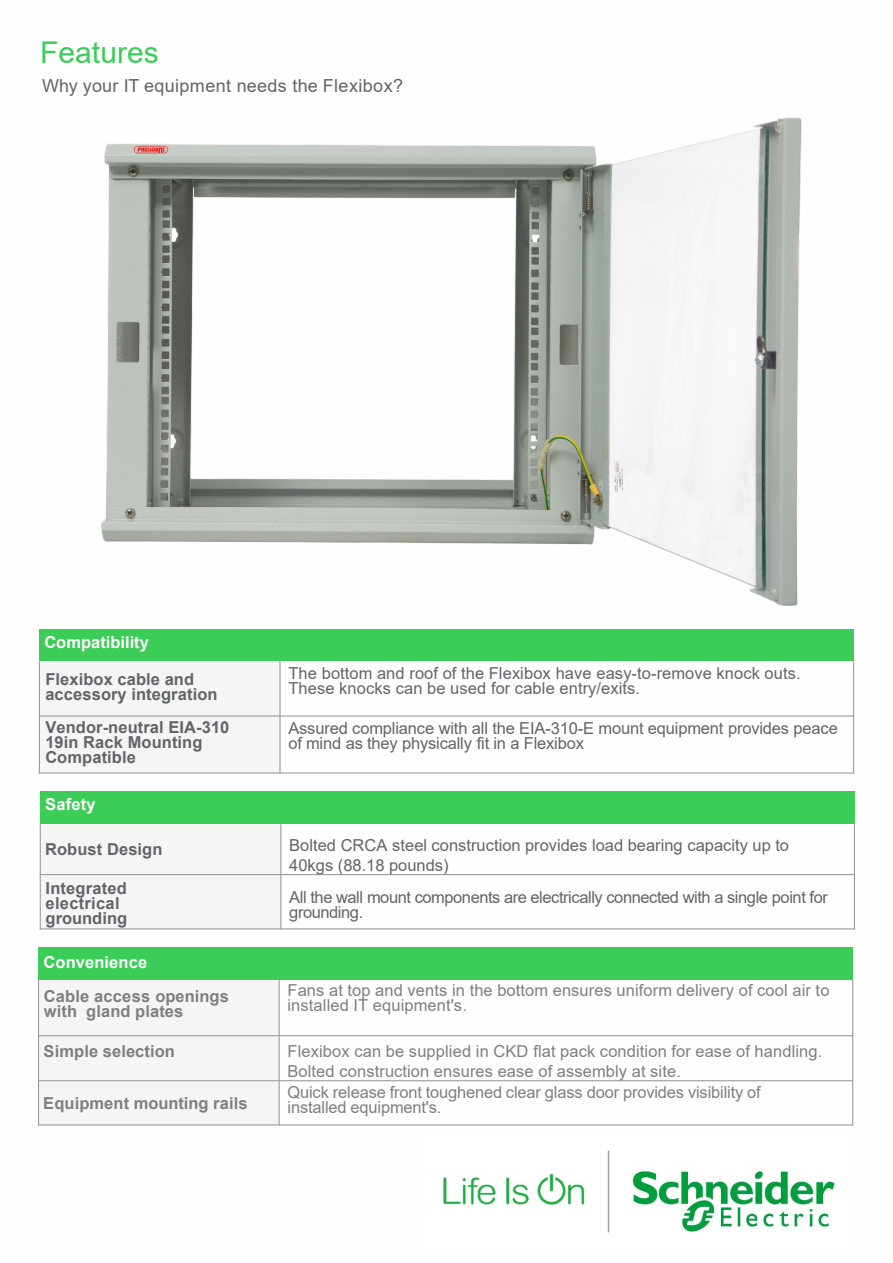
<style>
.page{position:relative;width:893px;height:1263px;background:#fff}
.page>*{position:absolute;margin:0;border:0;box-sizing:border-box;transform-origin:0 0}
.t1{font:30px "Arial";letter-spacing:.005em;color:#3ccc58}
.t2{font:18px "Arial";letter-spacing:.02em;color:#616469}
.t3{font:16.5px/15px "Arial";letter-spacing:-.01em;color:#616469}
.t4{font:16.5px/15px "Arial";letter-spacing:.005em;color:#7f7f7f}
.t5{font:700 16.5px/15px "Arial";letter-spacing:.005em;color:#616469}
.t6{font:700 16.5px/15px "Arial";letter-spacing:.005em;color:#7f7f7f}
.t7{font:700 16.5px "Arial";color:#fefefe}
.t8{font:700 16.5px "Arial";letter-spacing:.005em;color:#fff}
</style>
<div class="page">
<div style="left:39px;top:629px;width:814px;height:32px;background:#3ccc58"></div>
<div style="left:39px;top:661px;width:241px;height:55px;background:#f5f5f5"></div>
<div style="left:39px;top:716px;width:241px;height:57px;background:#f5f5f5"></div>
<hr style="left:279px;top:661px;width:1px;height:113px;background:#9d9d9d">
<hr style="left:39px;top:715px;width:815px;height:2px;background:#9d9d9d">
<hr style="left:39px;top:661px;width:1px;height:113px;background:#9d9d9d">
<hr style="left:853px;top:661px;width:1px;height:113px;background:#9d9d9d">
<hr style="left:39px;top:772px;width:815px;height:2px;background:#9d9d9d">
<div style="left:40px;top:791px;width:814px;height:33px;background:#3ccc58"></div>
<div style="left:40px;top:824px;width:241px;height:51px;background:#f5f5f5"></div>
<div style="left:40px;top:875px;width:241px;height:54px;background:#f5f5f5"></div>
<hr style="left:280px;top:824px;width:1px;height:105px;background:#9d9d9d">
<hr style="left:40px;top:874px;width:815px;height:1px;background:#9d9d9d">
<hr style="left:40px;top:824px;width:1px;height:105px;background:#9d9d9d">
<hr style="left:853px;top:824px;width:2px;height:105px;background:#9d9d9d">
<hr style="left:40px;top:928px;width:815px;height:1px;background:#9d9d9d">
<div style="left:38px;top:947px;width:814px;height:33px;background:#3ccc58"></div>
<div style="left:38px;top:980px;width:241px;height:56px;background:#f5f5f5"></div>
<div style="left:38px;top:1036px;width:241px;height:45px;background:#f5f5f5"></div>
<div style="left:38px;top:1081px;width:241px;height:44px;background:#f5f5f5"></div>
<hr style="left:278px;top:980px;width:2px;height:145px;background:#9d9d9d">
<hr style="left:38px;top:1035px;width:815px;height:1px;background:#9d9d9d">
<hr style="left:38px;top:1080px;width:815px;height:1px;background:#9d9d9d">
<hr style="left:38px;top:980px;width:1px;height:145px;background:#9d9d9d">
<hr style="left:852px;top:980px;width:1px;height:145px;background:#9d9d9d">
<hr style="left:38px;top:1124px;width:815px;height:1px;background:#9d9d9d">
<img style="left:101px;top:117px;width:701px;height:489px">
<img style="left:443px;top:1150px;width:392px;height:83px">
<p class="t1" style="left:40px;top:32px;width:120px">Features</p>
<p class="t2" style="left:42px;top:73px;width:362px">Why your IT equipment needs the Flexibox?</p>
<p class="t7" style="left:44px;top:630px;width:106px">Compatibility</p>
<p class="t5" style="left:45px;top:672px;width:174px">Flexibox cable and accessory integration</p>
<p class="t3" style="left:288px;top:666px;width:514px">The bottom and roof of the Flexibox have easy-to-remove knock outs.<br>These knocks can be used for cable entry/exits.</p>
<p class="t5" style="left:45px;top:720px;width:186px">Vendor-neutral EIA-310<br>19in Rack Mounting<br>Compatible</p>
<p class="t3" style="left:288px;top:720px;width:551px">Assured compliance with all the EIA-310-E mount equipment provides peace of mind as they physically fit in a Flexibox</p>
<p class="t7" style="left:45px;top:793px;width:52px">Safety</p>
<p class="t5" style="left:45px;top:842px;width:119px">Robust Design</p>
<p class="t3" style="left:289px;top:835px;width:501px;line-height:19.8px">Bolted CRCA steel construction provides load bearing capacity up to<br>40kgs (88.18 pounds)</p>
<p class="t5" style="left:46px;top:881px;width:83px">Integrated electrical grounding</p>
<p class="t3" style="left:289px;top:889px;width:540px">All the wall mount components are electrically connected with a single point for grounding.</p>
<p class="t8" style="left:44px;top:951px;width:105px">Convenience</p>
<p class="t6" style="left:44px;top:989px;width:186px">Cable access openings with gland plates</p>
<p class="t4" style="left:287px;top:983px;width:543px">Fans at top and vents in the bottom ensures uniform delivery of cool air to installed IT equipment's.</p>
<p class="t6" style="left:44px;top:1043px;width:133px">Simple selection</p>
<p class="t4" style="left:287px;top:1041px;width:536px;line-height:19.8px">Flexibox can be supplied in CKD flat pack condition for ease of handling.<br>Bolted construction ensures ease of assembly at site.</p>
<p class="t6" style="left:43px;top:1096px;width:206px">Equipment mounting rails</p>
<p class="t4" style="left:287px;top:1085px;width:475px">Quick release front toughened clear glass door provides visibility of installed equipment's.</p>
</div>
